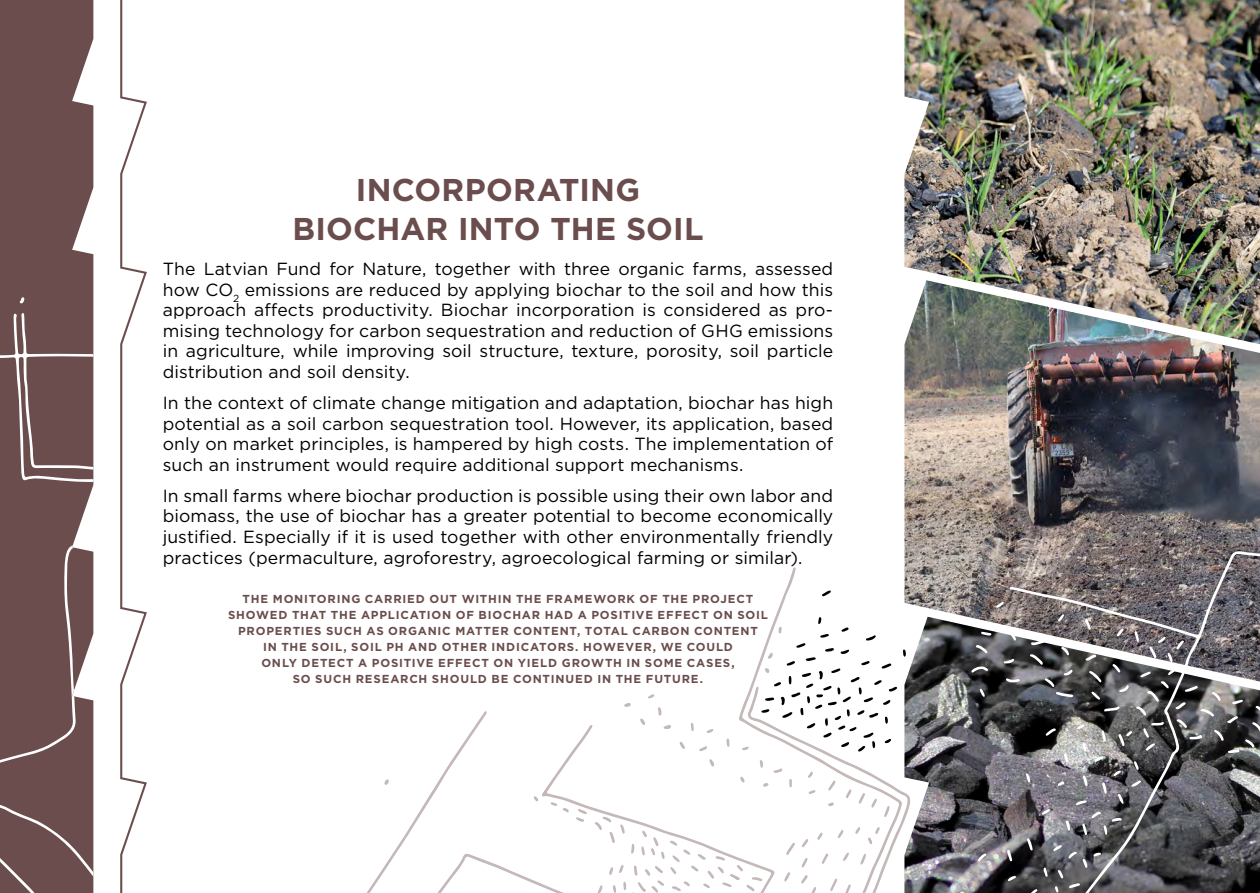
<style>
.page{position:relative;width:1260px;height:893px;background:#fff}
.page>*{position:absolute;margin:0;border:0;box-sizing:border-box;transform-origin:0 0}
.t1{font:700 31.5px/38.5px "Gotham";letter-spacing:.005em;color:#6b4d4d;text-align:center}
.t2{font:17.55px/20.5px "Gotham";letter-spacing:.005em;color:#000;text-align:justify}
.t3{font:700 11.55px/16px "Gotham";letter-spacing:.07em;color:#6b4d4d;text-align:center}
</style>
<div class="page">
<div style="left:0;top:0;width:93px;height:297px;background:#6b4d4d"></div>
<svg style="left:0;top:297px;width:93px;height:595px;background:#755959"></svg>
<img style="left:933px;top:681px;width:38px;height:211px">
<img style="left:904px;top:344px;width:356px;height:337px">
<img style="left:904px;top:0;width:356px;height:344px">
<svg style="left:367px;top:567px;width:566px;height:325px"></svg>
<svg style="left:971px;top:485px;width:289px;height:407px;background:#686568"></svg>
<svg style="left:120px;top:0;width:27px;height:892px"></svg>
<svg style="left:822px;top:590px;width:9px;height:6px"></svg>
<svg style="left:903px;top:649px;width:3px;height:8px"></svg>
<svg style="left:761px;top:617px;width:136px;height:134px"></svg>
<h1 class="t1" style="left:292px;top:170px;width:413px">INCORPORATING<br>BIOCHAR INTO THE SOIL</h1>
<p class="t2" style="left:163px;top:258px;width:672px">The Latvian Fund for Nature, together with three organic farms, assessed how CO<sub>2</sub> emissions are reduced by applying biochar to the soil and how this approach affects productivity. Biochar incorporation is considered as pro&shy;mising technology for carbon sequestration and reduction of GHG emissions in agriculture, while improving soil structure, texture, porosity, soil particle distribution and soil density.</p>
<p class="t2" style="left:163px;top:392px;width:672px">In the context of climate change mitigation and adaptation, biochar has high potential as a soil carbon sequestration tool. However, its application, based only on market principles, is hampered by high costs. The implementation of such an instrument would require additional support mechanisms.</p>
<p class="t2" style="left:163px;top:485px;width:672px">In small farms where biochar production is possible using their own labor and biomass, the use of biochar has a greater potential to become economically justified. Especially if it is used together with other environmentally friendly practices (permaculture, agroforestry, agroecological farming or similar).</p>
<p class="t3" style="left:228px;top:590px;width:541px">THE MONITORING CARRIED OUT WITHIN THE FRAMEWORK OF THE PROJECT SHOWED THAT THE APPLICATION OF BIOCHAR HAD A POSITIVE EFFECT ON SOIL PROPERTIES SUCH AS ORGANIC MATTER CONTENT, TOTAL CARBON CONTENT<br>IN THE SOIL, SOIL PH AND OTHER INDICATORS. HOWEVER, WE COULD<br>ONLY DETECT A POSITIVE EFFECT ON YIELD GROWTH IN SOME CASES,<br>SO SUCH RESEARCH SHOULD BE CONTINUED IN THE FUTURE.</p>
</div>
